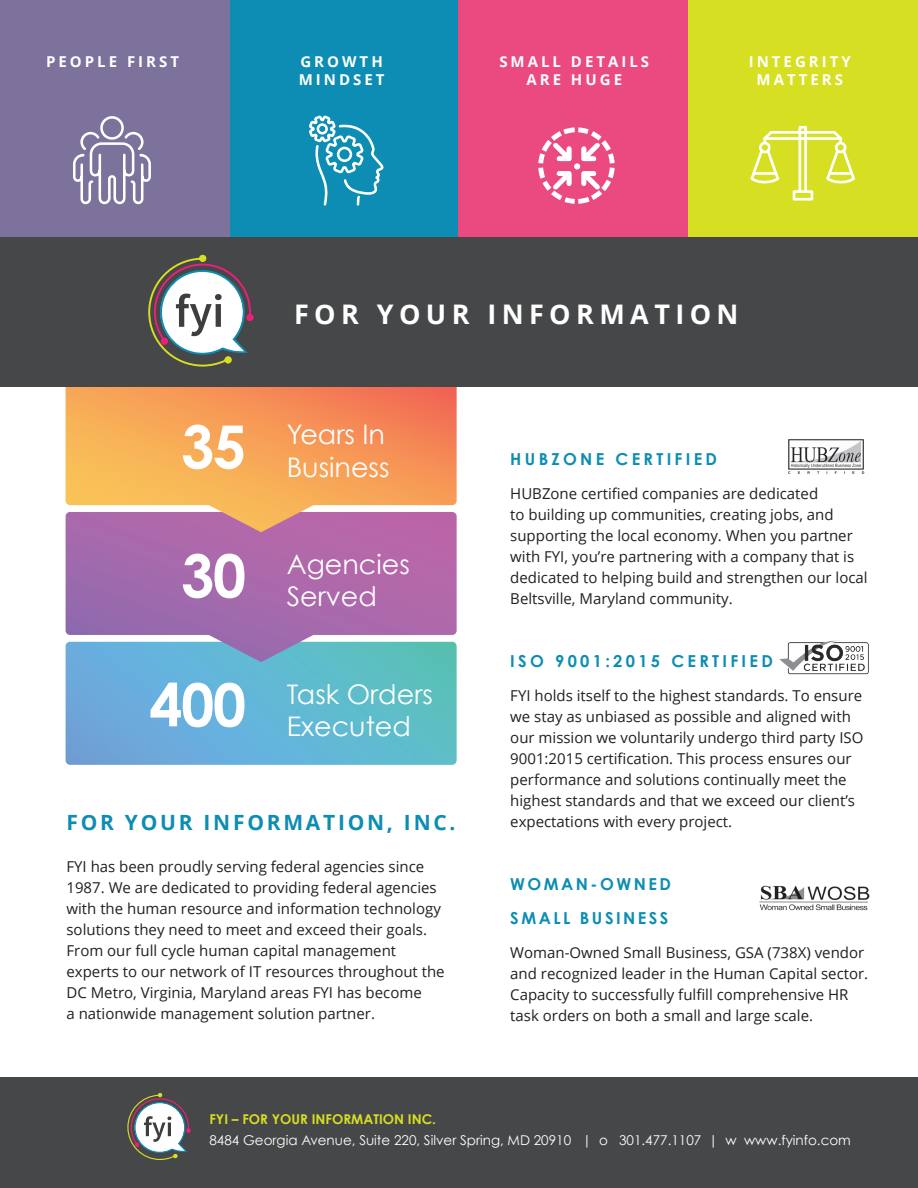
<style>
.page{position:relative;width:918px;height:1188px;background:#fff}
.page>*{position:absolute;margin:0;border:0;box-sizing:border-box;transform-origin:0 0}
.t1{font:700 59.4px/129px "Century Gothic";letter-spacing:-.025em;color:#fff;text-align:center}
.t2{font:27px/32.4px "Century Gothic";color:#fff}
.t3{font:700 27px "Open Sans";letter-spacing:.2em;color:#fff}
.t4{font:700 21px "Open Sans";letter-spacing:.13em;color:#0d8db3}
.t5{font:700 16.5px "Century Gothic";letter-spacing:.2em;color:#0d8db3}
.t6{font:700 16.5px/33.9px "Century Gothic";letter-spacing:.15em;color:#0d8db3}
.t7{font:15px/21px "Open Sans";color:#231f20}
.t8{font:700 15px/18px "Open Sans";letter-spacing:.2em;color:#fff;text-align:center}
.t9{font:13.5px "Century Gothic";color:#fff}
.t10{font:700 13.5px "Century Gothic";color:#d6df21}
</style>
<div class="page">
<div style="left:223px;top:0;width:236px;height:240px;background:#0d8db3"></div>
<svg style="left:309px;top:116px;width:74px;height:90px"></svg>
<div style="left:0;top:0;width:229px;height:240px;background:#7c729c"></div>
<svg style="left:73px;top:116px;width:78px;height:88px"></svg>
<div style="left:679px;top:0;width:239px;height:240px;background:#d6df21"></div>
<div style="left:458px;top:0;width:230px;height:240px;background:#eb4a81"></div>
<svg style="left:538px;top:127px;width:77px;height:77px"></svg>
<div style="left:574px;top:163px;width:6px;height:7px;background:#fff;border-radius:50%"></div>
<svg style="left:750px;top:126px;width:105px;height:75px"></svg>
<img style="left:788px;top:439px;width:77px;height:35px">
<img style="left:759px;top:885px;width:111px;height:26px">
<div style="left:0;top:1078px;width:918px;height:110px;background:#464748"></div>
<svg style="left:127px;top:1093px;width:64px;height:67px"></svg>
<img style="left:779px;top:640px;width:90px;height:35px">
<svg style="left:66px;top:662px;width:391px;height:103px;background:#64b4d4"></svg>
<svg style="left:66px;top:532px;width:391px;height:130px;background:#a17ab3"></svg>
<svg style="left:66px;top:387px;width:391px;height:145px;background:#ee9c67"></svg>
<div style="left:0;top:238px;width:918px;height:149px;background:#464748"></div>
<svg style="left:148px;top:255px;width:105px;height:112px"></svg>
<div style="left:246px;top:314px;width:7px;height:7px;background:#ee1e7b;border-radius:50%"></div>
<div style="left:161px;top:338px;width:7px;height:7px;background:#ee1e7b;border-radius:50%"></div>
<div style="left:225px;top:356px;width:7px;height:7px;background:#d6df21;border-radius:50%"></div>
<div style="left:199px;top:255px;width:7px;height:7px;background:#d6df21;border-radius:50%"></div>
<p class="t8" style="left:46px;top:52px;width:135px">PEOPLE FIRST</p>
<p class="t8" style="left:499px;top:52px;width:151px">SMALL DETAILS<br>ARE HUGE</p>
<p class="t8" style="left:749px;top:52px;width:104px">INTEGRITY<br>MATTERS</p>
<p class="t8" style="left:299px;top:52px;width:87px;text-align:left">GROWTH<br>MINDSET</p>
<h2 class="t3" style="left:294px;top:296px;width:446px">FOR YOUR INFORMATION</h2>
<h1 class="t1" style="left:149px;top:381px;width:98px">35<br>30<br>400</h1>
<h2 class="t2" style="left:287px;top:418px;width:104px">Years In<br>Business</h2>
<h2 class="t2" style="left:287px;top:548px;width:125px">Agencies<br>Served</h2>
<h2 class="t2" style="left:287px;top:677px;width:148px">Task Orders<br>Executed</h2>
<h3 class="t4" style="left:66px;top:808px;width:391px">FOR YOUR INFORMATION, INC.</h3>
<p class="t7" style="left:66px;top:856px;width:380px">FYI has been proudly serving federal agencies since 1987. We are dedicated to providing federal agencies with the human resource and information technology solutions they need to meet and exceed their goals.<br>From our full cycle human capital management experts to our network of IT resources throughout the DC Metro, Virginia, Maryland areas FYI has become<br>a nationwide management solution partner.</p>
<p class="t5" style="left:510px;top:449px;width:208px">HUBZONE CERTIFIED</p>
<p class="t7" style="left:510px;top:483px;width:359px">HUBZone certified companies are dedicated<br>to building up communities, creating jobs, and supporting the local economy. When you partner with FYI, you’re partnering with a company that is dedicated to helping build and strengthen our local Beltsville, Maryland community.</p>
<p class="t5" style="left:510px;top:651px;width:264px">ISO 9001:2015 CERTIFIED</p>
<p class="t7" style="left:510px;top:685px;width:355px">FYI holds itself to the highest standards. To ensure we stay as unbiased as possible and aligned with our mission we voluntarily undergo third party ISO 9001:2015 certification. This process ensures our performance and solutions continually meet the highest standards and that we exceed our client’s expectations with every project.</p>
<p class="t6" style="left:510px;top:867px;width:162px">WOMAN-OWNED<br>SMALL BUSINESS</p>
<p class="t7" style="left:510px;top:942px;width:360px">Woman-Owned Small Business, GSA (738X) vendor and recognized leader in the Human Capital sector.<br>Capacity to successfully fulfill comprehensive HR task orders on both a small and large scale.</p>
<p class="t10" style="left:210px;top:1111px;width:228px">FYI – FOR YOUR INFORMATION INC.</p>
<p class="t9" style="left:210px;top:1132px;width:643px">8484 Georgia Avenue, Suite 220, Silver Spring, MD 20910 | o 301.477.1107 | w www.fyinfo.com</p>
</div>
